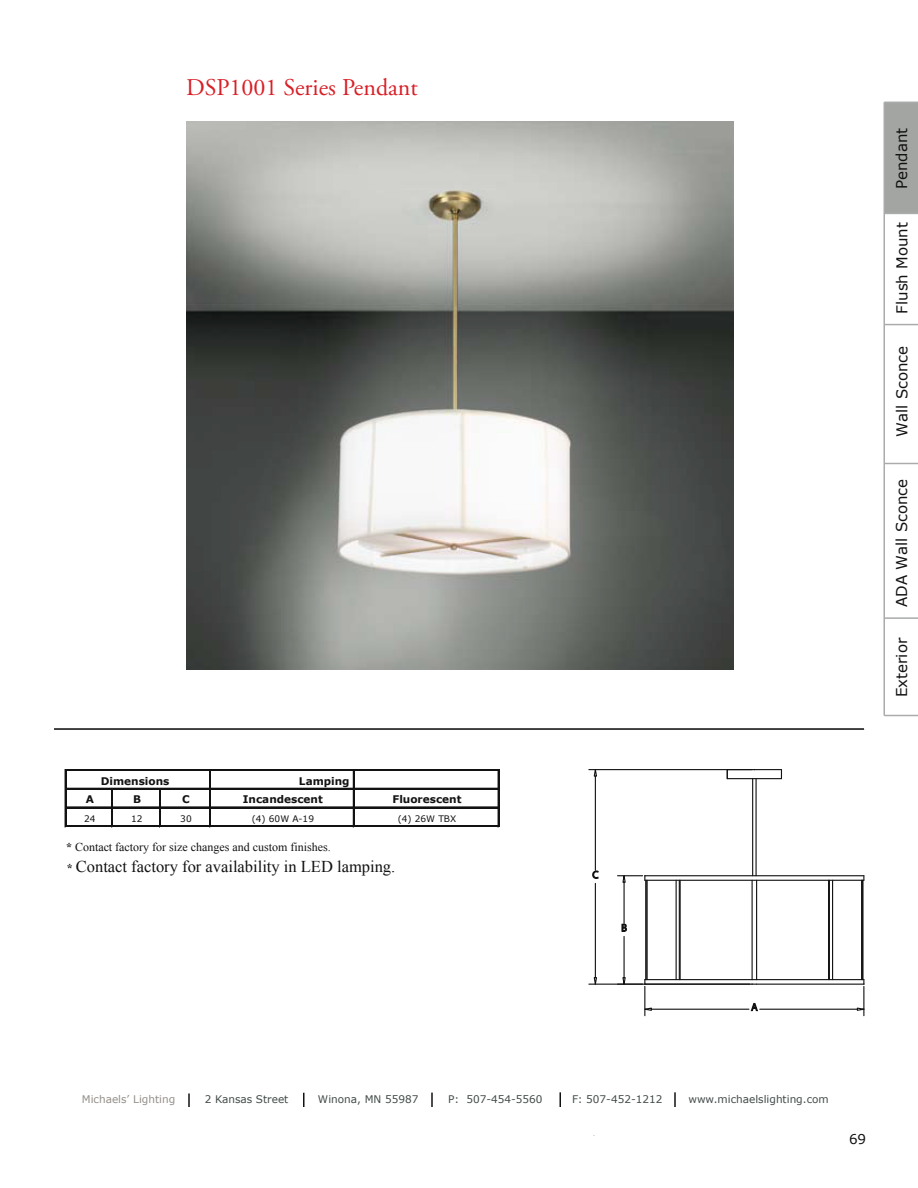
<style>
.page{position:relative;width:918px;height:1188px;background:#fff}
.page>*{position:absolute;margin:0;border:0;box-sizing:border-box;transform-origin:0 0}
.t1{font:24px "Adobe Garamond Pro";color:#d81f27}
.t2{font:16.5px "Times New Roman";color:#121212}
.t3{font:15px "Verdana";color:#121212}
.t4{font:13.5px "Verdana";color:#121212}
.t5{font:12px "Times New Roman";color:#121212}
.t6{font:10.5px "Verdana";color:#424b4a}
.t7{font:700 10.5px "Verdana";color:#121212}
.t8{font:10.5px "Verdana";color:#948e88}
.t9{font:9px "Verdana";letter-spacing:.005em;color:#121212}
.s1{font-weight:700}
.s2{font-weight:700;font-size:12px}
</style>
<div class="page">
<div style="left:884px;top:102px;width:34px;height:111px;background:#a3a5a2"></div>
<hr style="left:884px;top:102px;width:1px;height:614px;background:#a9acab">
<hr style="left:884px;top:102px;width:34px;height:1px;background:#a9acab">
<hr style="left:884px;top:715px;width:34px;height:1px;background:#a9acab">
<hr style="left:884px;top:213px;width:34px;height:1px;background:#a9acab">
<hr style="left:884px;top:324px;width:34px;height:1px;background:#a9acab">
<hr style="left:884px;top:617px;width:34px;height:2px;background:#a9acab">
<hr style="left:884px;top:463px;width:34px;height:1px;background:#a9acab">
<svg style="left:188px;top:1094px;width:2px;height:13px"></svg>
<svg style="left:303px;top:1093px;width:1px;height:14px"></svg>
<svg style="left:431px;top:1093px;width:2px;height:14px"></svg>
<svg style="left:560px;top:1092px;width:1px;height:15px"></svg>
<svg style="left:674px;top:1092px;width:2px;height:15px"></svg>
<hr style="left:54px;top:728px;width:810px;height:2px;background:#121212">
<img style="left:186px;top:122px;width:548px;height:547px">
<hr style="left:645px;top:984px;width:107px;height:1px;background:#121212">
<hr style="left:645px;top:875px;width:219px;height:1px;background:#121212">
<hr style="left:645px;top:880px;width:219px;height:1px;background:#121212">
<hr style="left:645px;top:979px;width:107px;height:1px;background:#121212">
<hr style="left:645px;top:880px;width:2px;height:100px;background:#121212">
<hr style="left:676px;top:880px;width:1px;height:100px;background:#121212">
<hr style="left:679px;top:880px;width:1px;height:100px;background:#121212">
<hr style="left:680px;top:880px;width:1px;height:100px;background:#121212">
<hr style="left:752px;top:880px;width:1px;height:100px;background:#121212">
<hr style="left:756px;top:880px;width:1px;height:100px;background:#121212">
<hr style="left:828px;top:880px;width:1px;height:100px;background:#121212">
<hr style="left:829px;top:880px;width:1px;height:100px;background:#121212">
<hr style="left:832px;top:880px;width:1px;height:100px;background:#121212">
<hr style="left:862px;top:880px;width:1px;height:100px;background:#121212">
<hr style="left:861px;top:880px;width:1px;height:100px;background:#121212">
<hr style="left:647px;top:880px;width:1px;height:100px;background:#121212">
<hr style="left:757px;top:979px;width:107px;height:1px;background:#121212">
<hr style="left:757px;top:984px;width:107px;height:1px;background:#121212">
<hr style="left:727px;top:769px;width:54px;height:1px;background:#121212">
<hr style="left:727px;top:778px;width:54px;height:1px;background:#121212">
<hr style="left:752px;top:779px;width:1px;height:97px;background:#121212">
<hr style="left:756px;top:779px;width:1px;height:97px;background:#121212">
<hr style="left:644px;top:986px;width:1px;height:30px;background:#121212">
<hr style="left:863px;top:986px;width:1px;height:30px;background:#121212">
<hr style="left:651px;top:1009px;width:98px;height:1px;background:#121212">
<hr style="left:760px;top:1009px;width:97px;height:1px;background:#121212">
<svg style="left:644px;top:1007px;width:9px;height:5px"></svg>
<svg style="left:750px;top:1002px;width:8px;height:10px"></svg>
<svg style="left:856px;top:1007px;width:9px;height:5px"></svg>
<hr style="left:624px;top:882px;width:1px;height:41px;background:#121212">
<hr style="left:624px;top:936px;width:1px;height:42px;background:#121212">
<svg style="left:621px;top:923px;width:6px;height:9px"></svg>
<svg style="left:618px;top:875px;width:28px;height:9px"></svg>
<svg style="left:618px;top:976px;width:28px;height:15px"></svg>
<hr style="left:589px;top:769px;width:163px;height:1px;background:#121212">
<hr style="left:589px;top:984px;width:161px;height:1px;background:#121212">
<hr style="left:595px;top:776px;width:1px;height:94px;background:#121212">
<hr style="left:595px;top:883px;width:1px;height:95px;background:#121212">
<svg style="left:593px;top:769px;width:5px;height:8px"></svg>
<svg style="left:592px;top:870px;width:7px;height:9px"></svg>
<svg style="left:751px;top:979px;width:6px;height:6px"></svg>
<svg style="left:593px;top:976px;width:5px;height:9px"></svg>
<hr style="left:65px;top:770px;width:1px;height:57px;background:#121212">
<hr style="left:209px;top:771px;width:1px;height:56px;background:#121212">
<hr style="left:210px;top:771px;width:1px;height:56px;background:#121212">
<hr style="left:353px;top:771px;width:2px;height:56px;background:#121212">
<hr style="left:498px;top:771px;width:2px;height:56px;background:#121212">
<hr style="left:111px;top:790px;width:1px;height:37px;background:#121212">
<hr style="left:112px;top:790px;width:1px;height:37px;background:#121212">
<hr style="left:159px;top:790px;width:1px;height:37px;background:#121212">
<hr style="left:160px;top:790px;width:1px;height:37px;background:#121212">
<hr style="left:66px;top:770px;width:434px;height:1px;background:#121212">
<hr style="left:66px;top:788px;width:434px;height:2px;background:#121212">
<hr style="left:66px;top:807px;width:434px;height:1px;background:#121212">
<hr style="left:66px;top:825px;width:433px;height:1px;background:#121212">
<hr style="left:66px;top:826px;width:434px;height:1px;background:#121212">
<h1 class="t1" style="left:186px;top:72px;width:233px">DSP1001 Series Pendant</h1>
<p class="t7" style="left:101px;top:774px;width:70px">Dimensions</p>
<p class="t7" style="left:299px;top:774px;width:52px">Lamping</p>
<p class="t7" style="left:86px;top:793px;width:10px">A</p>
<p class="t7" style="left:133px;top:793px;width:10px">B</p>
<p class="t7" style="left:182px;top:793px;width:9px">C</p>
<p class="t7" style="left:243px;top:793px;width:82px">Incandescent</p>
<p class="t7" style="left:393px;top:793px;width:71px">Fluorescent</p>
<p class="t9" style="left:84px;top:813px;width:13px">24</p>
<p class="t9" style="left:131px;top:813px;width:13px">12</p>
<p class="t9" style="left:180px;top:813px;width:13px">30</p>
<p class="t9" style="left:252px;top:813px;width:64px">(4) 60W A-19</p>
<p class="t9" style="left:398px;top:813px;width:60px">(4) 26W TBX</p>
<p class="t5" style="left:66px;top:838px;width:266px"><span class="s1">*</span> Contact factory for size changes and custom finishes.</p>
<h2 class="t2" style="left:67px;top:855px;width:330px"><span class="s2">*</span> Contact factory for availability in LED lamping.</h2>
<h3 class="t3" style="left:892px;top:189px;width:63px;rotate:-90deg">Pendant</h3>
<h3 class="t3" style="left:892px;top:314px;width:93px;rotate:-90deg">Flush Mount</h3>
<h3 class="t3" style="left:892px;top:437px;width:92px;rotate:-90deg">Wall Sconce</h3>
<h3 class="t3" style="left:892px;top:607px;width:130px;rotate:-90deg">ADA Wall Sconce</h3>
<h3 class="t3" style="left:892px;top:697px;width:61px;rotate:-90deg">Exterior</h3>
<p class="t8" style="left:82px;top:1092px;width:95px">Michaels’ Lighting</p>
<p class="t6" style="left:205px;top:1092px;width:85px">2 Kansas Street</p>
<p class="t6" style="left:318px;top:1092px;width:102px">Winona, MN 55987</p>
<p class="t6" style="left:448px;top:1092px;width:96px">P: 507-454-5560</p>
<p class="t6" style="left:572px;top:1092px;width:92px">F: 507-452-1212</p>
<p class="t6" style="left:688px;top:1092px;width:142px">www.michaelslighting.com</p>
<p class="t4" style="left:849px;top:1131px;width:19px">69</p>
</div>
